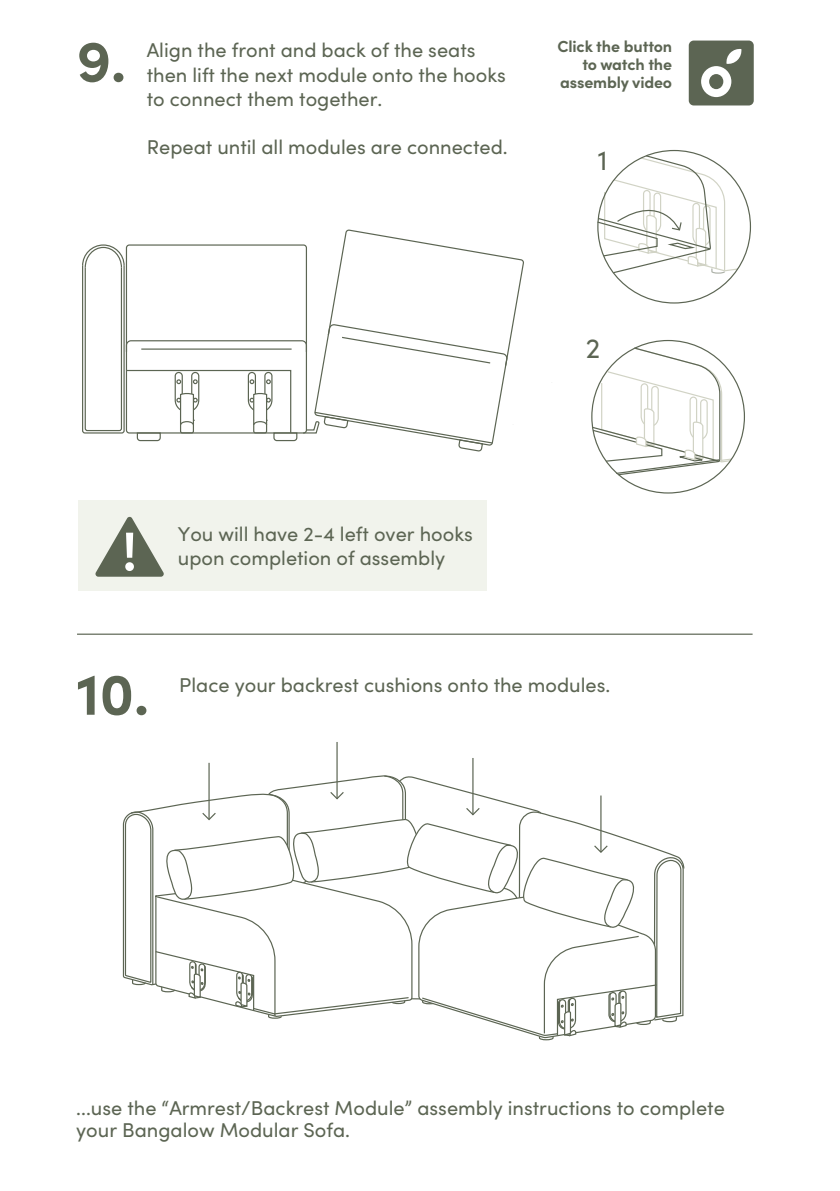
<style>
.page{position:relative;width:840px;height:1191px;background:#fff}
.page>*{position:absolute;margin:0;border:0;box-sizing:border-box;transform-origin:0 0}
.t1{font:700 58.8px "Sofia Pro";color:#5c6553}
.t2{font:700 54.8px "Sofia Pro";color:#fff;scale:.95 1}
.t3{font:28px "Sofia Pro";color:#5c6553}
.t4{font:20px/24px "Sofia Pro";color:#5c6553}
.t5{font:700 16px/18px "Sofia Pro";letter-spacing:-.01em;color:#5c6553;text-align:right}
</style>
<div class="page">
<svg style="left:343px;top:230px;width:180px;height:96px"></svg>
<svg style="left:82px;top:244px;width:431px;height:208px"></svg>
<svg style="left:591px;top:347px;width:141px;height:129px"></svg>
<svg style="left:597px;top:154px;width:141px;height:120px"></svg>
<hr style="left:208px;top:763px;width:1px;height:56px;background:#5c6553">
<hr style="left:336px;top:742px;width:1px;height:56px;background:#5c6553">
<hr style="left:472px;top:758px;width:1px;height:56px;background:#5c6553">
<svg style="left:122px;top:774px;width:562px;height:267px"></svg>
<hr style="left:141px;top:348px;width:150px;height:2px;background:#5c6553">
<div style="left:78px;top:500px;width:408px;height:91px;background:#f1f3ec"></div>
<svg style="left:95px;top:516px;width:69px;height:61px"></svg>
<hr style="left:77px;top:633px;width:675px;height:2px;background:#5c6553">
<svg style="left:688px;top:41px;width:65px;height:64px"></svg>
<h1 class="t1" style="left:76px;top:16px;width:51px">9.</h1>
<p class="t4" style="left:147px;top:37px;width:360px">Align the front and back of the seats then lift the next module onto the hooks to connect them together.</p>
<p class="t4" style="left:147px;top:133px;width:362px">Repeat until all modules are connected.</p>
<p class="t5" style="left:557px;top:36px;width:116px">Click the button to watch the assembly video</p>
<h3 class="t3" style="left:597px;top:139px;width:11px">1</h3>
<h2 class="t2" style="left:122px;top:509px;width:17px">!</h2>
<p class="t4" style="left:178px;top:521px;width:296px">You will have 2-4 left over hooks upon completion of assembly</p>
<h3 class="t3" style="left:585px;top:328px;width:16px">2</h3>
<h1 class="t1" style="left:76px;top:649px;width:74px">10.</h1>
<p class="t4" style="left:179px;top:671px;width:432px">Place your backrest cushions onto the modules.</p>
<p class="t4" style="left:76px;top:1095px;width:649px;line-height:22.4px">...use the “Armrest/Backrest Module” assembly instructions to complete your Bangalow Modular Sofa.</p>
</div>
